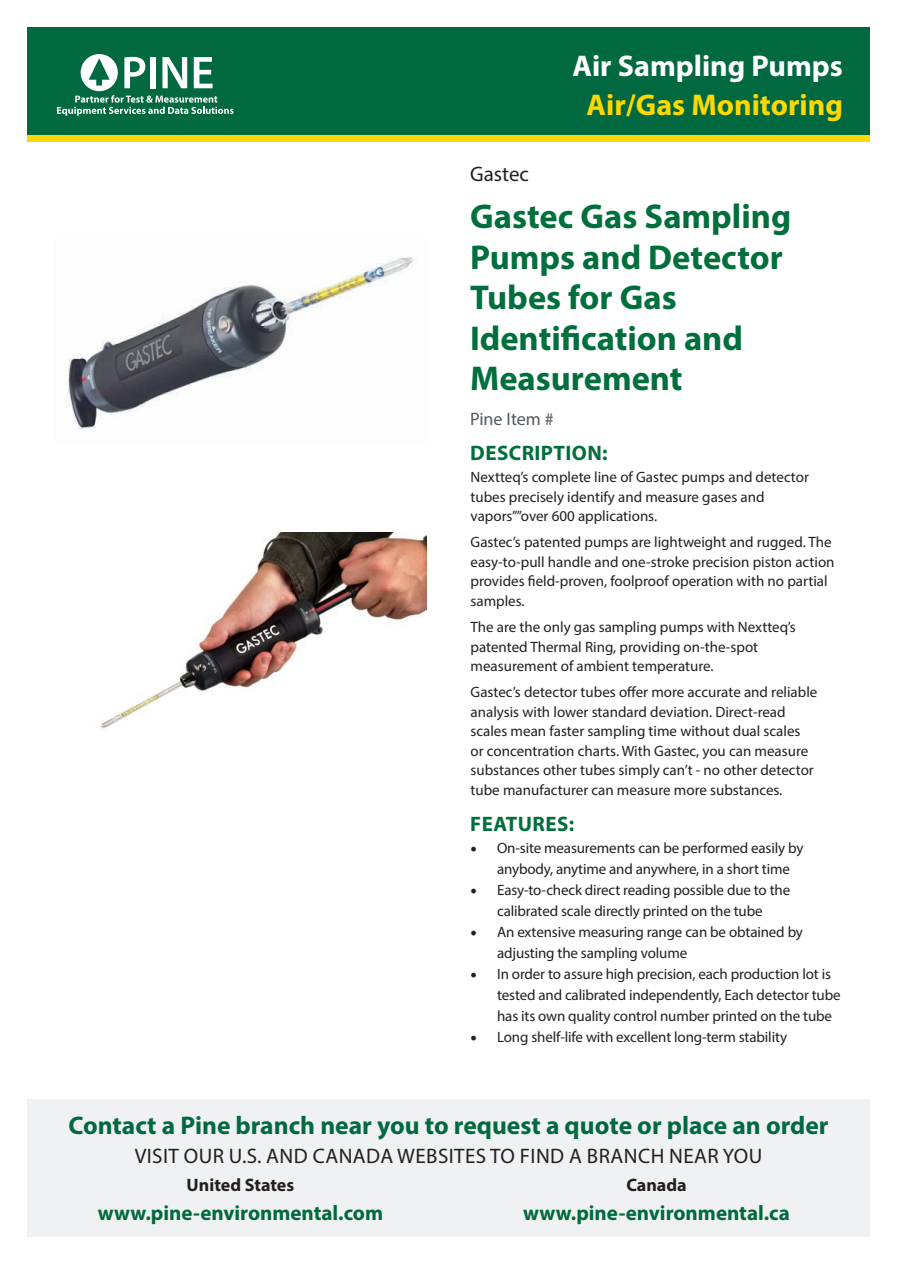
<style>
.page{position:relative;width:897px;height:1264px;background:#fff}
.page>*{position:absolute;margin:0;border:0;box-sizing:border-box;transform-origin:0 0}
.t1{font:700 34.5px/40.5px "Myriad Pro";color:#006f3c}
.t2{font:700 30px "Myriad Pro";color:#ffd801}
.t3{font:700 30px "Myriad Pro";color:#fff}
.t4{font:700 25.5px "Myriad Pro";color:#00693f}
.t5{font:21px "Myriad Pro";letter-spacing:.02em;color:#231f20}
.t6{font:700 21px "Myriad Pro";color:#00693f}
.t7{font:700 21px "Myriad Pro";letter-spacing:.02em;color:#006f3c}
.t8{font:700 18px "Myriad Pro";color:#231f20}
.t9{font:18px "Myriad Pro";color:#535860}
.t10{font:15px/19.5px "Myriad Pro";color:#231f20}
.s1{font-family:"Minion Pro";font-size:18px}
</style>
<div class="page">
<div style="left:27px;top:27px;width:842px;height:108px;background:#00693f"></div>
<div style="left:27px;top:135px;width:842px;height:7px;background:#ffd801"></div>
<svg style="left:57px;top:54px;width:176px;height:62px"></svg>
<div style="left:27px;top:1099px;width:842px;height:138px;background:#f0f1f2"></div>
<img style="left:66px;top:257px;width:348px;height:174px">
<img style="left:100px;top:533px;width:327px;height:196px">
<p class="t3" style="left:572px;top:47px;width:272px">Air Sampling Pumps</p>
<p class="t2" style="left:586px;top:85px;width:258px">Air/Gas Monitoring</p>
<p class="t5" style="left:470px;top:161px;width:60px">Gastec</p>
<p class="t1" style="left:470px;top:195px;width:322px">Gastec Gas Sampling<br>Pumps and Detector<br>Tubes for Gas<br>Identification and<br>Measurement</p>
<p class="t9" style="left:470px;top:407px;width:85px">Pine Item #</p>
<p class="t7" style="left:470px;top:440px;width:139px">DESCRIPTION:</p>
<p class="t10" style="left:470px;top:467px;width:340px">Nextteq’s complete line of Gastec pumps and detector tubes precisely identify and measure gases and vapors””over 600 applications.</p>
<p class="t10" style="left:470px;top:532px;width:365px">Gastec’s patented pumps are lightweight and rugged. The easy-to-pull handle and one-stroke precision piston action provides field-proven, foolproof operation with no partial samples.</p>
<p class="t10" style="left:470px;top:617px;width:327px">The are the only gas sampling pumps with Nextteq’s patented Thermal Ring, providing on-the-spot measurement of ambient temperature.</p>
<p class="t10" style="left:470px;top:682px;width:348px">Gastec’s detector tubes offer more accurate and reliable analysis with lower standard deviation. Direct-read scales mean faster sampling time without dual scales<br>or concentration charts. With Gastec, you can measure substances other tubes simply can’t - no other detector tube manufacturer can measure more substances.</p>
<p class="t7" style="left:470px;top:810px;width:105px">FEATURES:</p>
<p class="t10" style="left:497px;top:837px;width:308px;line-height:21px;text-indent:-27px"><span class="s1">•</span> On-site measurements can be performed easily by anybody, anytime and anywhere, in a short time</p>
<p class="t10" style="left:470px;top:879px;width:321px;line-height:21px;text-align:center"><span class="s1">•</span> Easy-to-check direct reading possible due to the calibrated scale directly printed on the tube</p>
<p class="t10" style="left:497px;top:921px;width:307px;line-height:21px;text-indent:-27px"><span class="s1">•</span> An extensive measuring range can be obtained by adjusting the sampling volume</p>
<p class="t10" style="left:497px;top:963px;width:345px;line-height:21px;text-indent:-27px"><span class="s1">•</span> In order to assure high precision, each production lot is tested and calibrated independently, Each detector tube has its own quality control number printed on the tube</p>
<p class="t10" style="left:470px;top:1027px;width:318px"><span class="s1">•</span> Long shelf-life with excellent long-term stability</p>
<p class="t4" style="left:68px;top:1109px;width:761px">Contact a Pine branch near you to request a quote or place an order</p>
<p class="t5" style="left:135px;top:1143px;width:629px">VISIT OUR U.S. AND CANADA WEBSITES TO FIND A BRANCH NEAR YOU</p>
<p class="t8" style="left:187px;top:1173px;width:109px">United States</p>
<p class="t8" style="left:626px;top:1173px;width:62px">Canada</p>
<p class="t6" style="left:98px;top:1199px;width:287px">www.pine-environmental.com</p>
<p class="t6" style="left:523px;top:1199px;width:268px">www.pine-environmental.ca</p>
</div>
